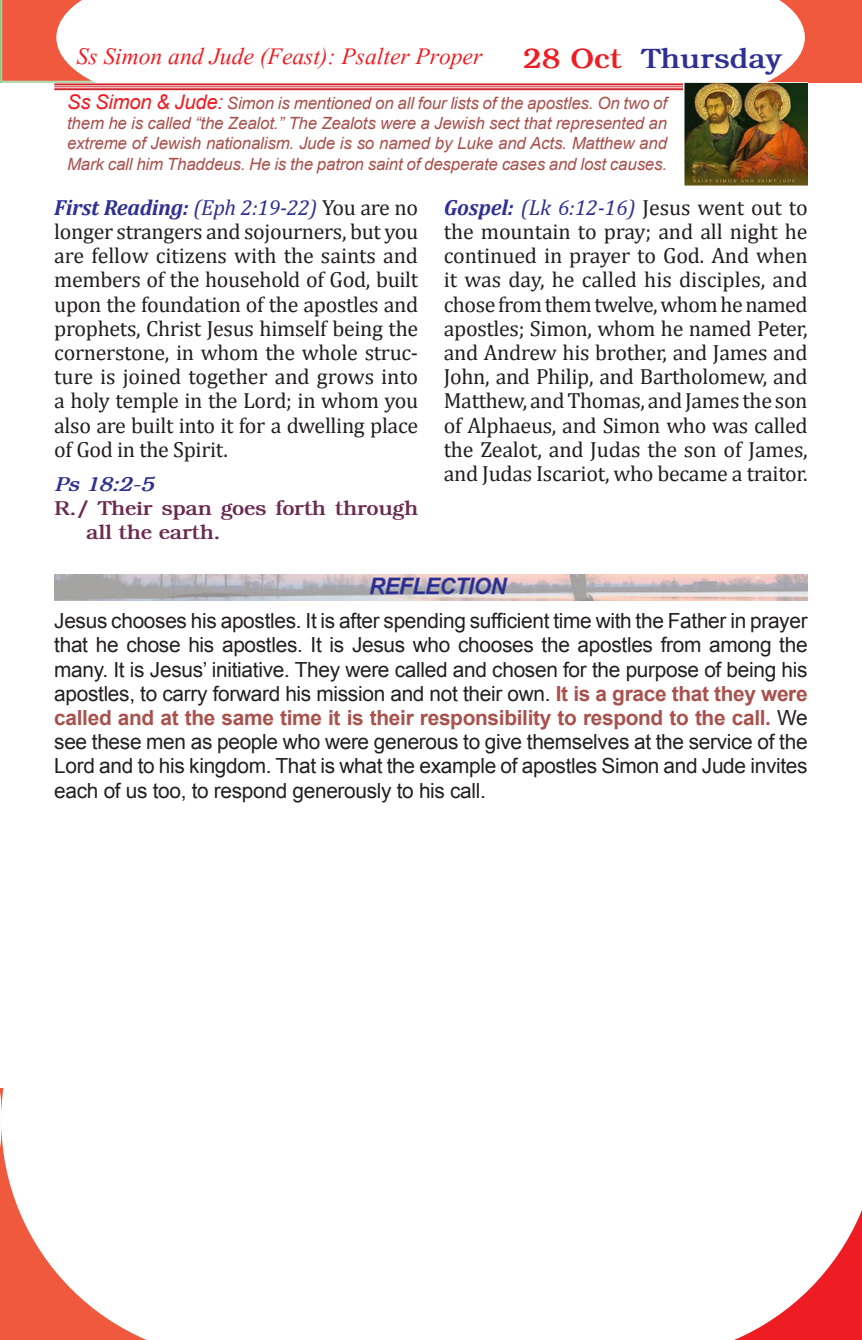
<style>
.page{position:relative;width:862px;height:1340px;background:#fff}
.page>*{position:absolute;margin:0;border:0;box-sizing:border-box;transform-origin:0 0}
.PgHd0{font:29.25px "Vijaya";color:#ee1d23}
.PgHDayR{font:700 28.12px "Bookman";color:#2e3092}
.BodyTxtM{font:22.05px/24.3px "Cambria";letter-spacing:-.015em;color:#231f20;text-align:justify}
.Refl01{font:20.7px/24.1px "Arial";letter-spacing:-.015em;color:#231f20;text-align:justify}
.Rspons{font:700 20.25px/24.3px "Bookman";letter-spacing:-.015em;color:#6b2a50}
.Psalms{font:italic 700 20.25px "Bookman";color:#2e3092}
.StHist{font:italic 16.88px/20.2px "Arial";letter-spacing:-.01em;color:#a9514d;text-align:justify}
.s1{color:#ee1d23}
.s2{font-size:20.25px;color:#ee1d23}
.s3{font-weight:700;font-style:italic;color:#2e3092}
.s4{font-style:italic;color:#2e3092}
.s5{font-weight:700;color:#a9514d}
</style>
<div class="page">
<svg style="left:2px;top:1088px;width:142px;height:251px"></svg>
<svg style="left:736px;top:1212px;width:125px;height:127px"></svg>
<div style="left:606px;top:0;width:255px;height:83px;background:#f0593e"></div>
<div style="left:530px;top:0;width:274px;height:91px;background:#fff"></div>
<hr style="left:54px;top:83px;width:753px;height:2px;background:#d1232a">
<hr style="left:54px;top:86px;width:753px;height:1px;background:#d1232a">
<hr style="left:54px;top:88px;width:753px;height:2px;background:#d1232a">
<svg style="left:0;top:1088px;width:2px;height:251px"></svg>
<svg style="left:0;top:0;width:331px;height:91px"></svg>
<img style="left:682px;top:83px;width:125px;height:102px">
<img style="left:54px;top:574px;width:753px;height:26px">
<p class="PgHd0" style="left:77px;top:33px;width:407px">Ss Simon and Jude (Feast): Psalter Proper</p>
<p class="PgHDayR" style="left:523px;top:42px;width:260px"><span class="s1">28 Oct</span> Thursday</p>
<p class="StHist" style="left:67px;top:93px;width:601px"><span class="s2">Ss Simon &amp; Jude:</span> Simon is mentioned on all four lists of the apostles. On two of them he is called “the Zealot.” The Zealots were a Jewish sect that represented an extreme of Jewish nationalism. Jude is so named by Luke and Acts. Matthew and Mark call him Thaddeus. He is the patron saint of desperate cases and lost causes.</p>
<p class="BodyTxtM" style="left:54px;top:195px;width:365px"><span class="s3">First Reading:</span> <span class="s4">(Eph 2:19-22)</span> You are no longer strangers and sojourners, but you are fellow citizens with the saints and members of the household of God, built upon the foundation of the apostles and prophets, Christ Jesus himself being the cornerstone, in whom the whole struc&shy;ture is joined together and grows into a holy temple in the Lord; in whom you also are built into it for a dwelling place of God in the Spirit.</p>
<p class="Psalms" style="left:54px;top:472px;width:101px">Ps 18:2-5</p>
<p class="Rspons" style="left:86px;top:496px;width:333px;text-indent:-32px">R./ Their span goes forth through all the earth.</p>
<p class="BodyTxtM" style="left:443px;top:195px;width:365px"><span class="s3">Gospel:</span> <span class="s4">(Lk 6:12-16)</span> Jesus went out to the mountain to pray; and all night he continued in prayer to God. And when it was day, he called his disciples, and chose from them twelve, whom he named apostles; Simon, whom he named Peter, and Andrew his brother, and James and John, and Philip, and Bartholomew, and Matthew, and Thomas, and James the son of Alphaeus, and Simon who was called the Zealot, and Judas the son of James, and Judas Iscariot, who became a traitor.</p>
<p class="Refl01" style="left:54px;top:609px;width:754px">Jesus chooses his apostles. It is after spending sufficient time with the Father in prayer that he chose his apostles. It is Jesus who chooses the apostles from among the many. It is Jesus’ initiative. They were called and chosen for the purpose of being his apostles, to carry forward his mission and not their own. <span class="s5">It is a grace that they were called and at the same time it is their responsibility to respond to the call.</span> We see these men as people who were generous to give themselves at the service of the Lord and to his kingdom. That is what the example of apostles Simon and Jude invites each of us too, to respond generously to his call.</p>
</div>
